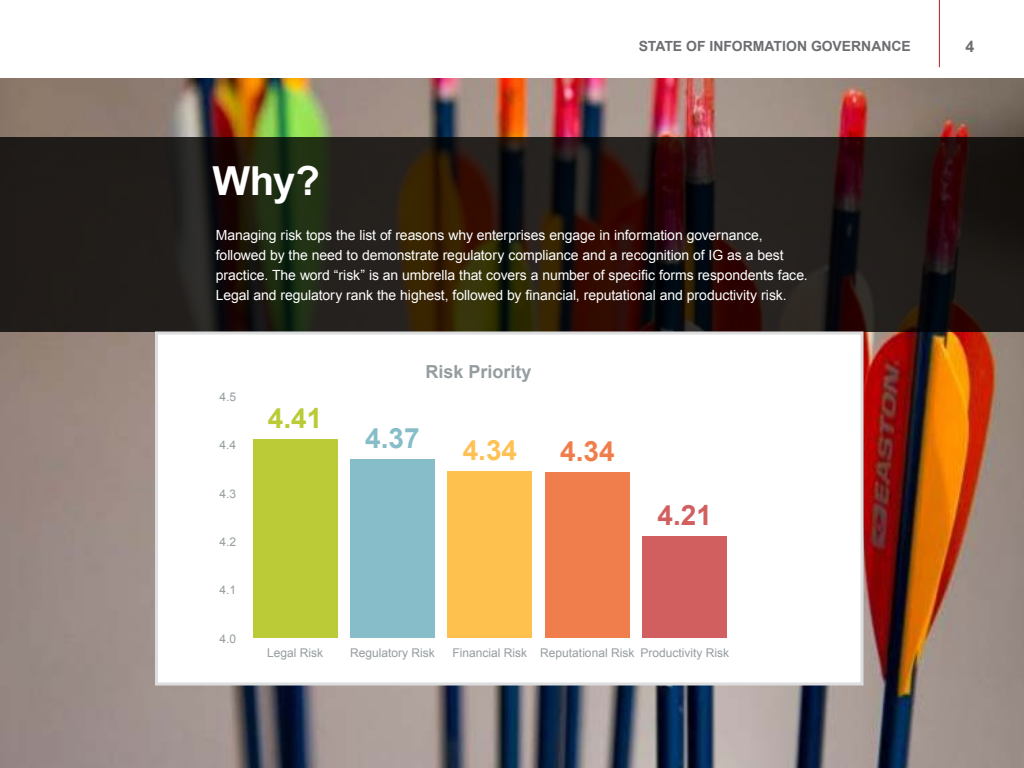
<style>
.page{position:relative;width:1024px;height:768px;background:#fff}
.page>*{position:absolute;margin:0;border:0;box-sizing:border-box;transform-origin:0 0}
.t1{font:700 40px "Arial";color:#fff}
.t2{font:700 28px "Arial";color:#bacb37}
.t3{font:700 28px "Arial";color:#87bdc9}
.t4{font:700 28px "Arial";color:#fec156}
.t5{font:700 28px "Arial";color:#f07e4c}
.t6{font:700 28px "Arial";color:#d25f5f}
.t7{font:700 18px "Arial";color:#959da0}
.t8{font:700 16px "Arial";color:#6d6e71}
.t9{font:14px/20px "Arial";letter-spacing:-.005em;color:#fff}
.t10{font:700 14px "Arial";color:#6d6e71}
.t11{font:12px "Arial";color:#959da0}
</style>
<div class="page">
<hr style="left:939px;top:0;width:1px;height:67px;background:#b1181e">
<img style="left:0;top:78px;width:1024px;height:690px">
<svg style="left:0;top:137px;width:1024px;height:195px;background:#221913"></svg>
<div style="left:155px;top:332px;width:709px;height:354px;background:#fff;border:3px solid #dcddde"></div>
<div style="left:253px;top:439px;width:84px;height:199px;background:#bacb37"></div>
<div style="left:350px;top:459px;width:85px;height:179px;background:#87bdc9"></div>
<div style="left:448px;top:472px;width:84px;height:166px;background:#fec14e"></div>
<div style="left:545px;top:472px;width:85px;height:166px;background:#f07e4c"></div>
<div style="left:642px;top:536px;width:85px;height:102px;background:#d25f5f"></div>
<h1 class="t1" style="left:212px;top:154px;width:109px">WHY?</h1>
<p class="t10" style="left:639px;top:37px;width:274px">STATE OF INFORMATION GOVERNANCE</p>
<p class="t8" style="left:966px;top:35px;width:10px">4</p>
<p class="t9" style="left:216px;top:225px;width:593px">Managing risk tops the list of reasons why enterprises engage in information governance, followed by the need to demonstrate regulatory compliance and a recognition of IG as a best practice. The word “risk” is an umbrella that covers a number of specific forms respondents face.<br>Legal and regulatory rank the highest, followed by financial, reputational and productivity risk.</p>
<p class="t11" style="left:219px;top:392px;width:18px">4.5</p>
<p class="t11" style="left:219px;top:441px;width:18px">4.4</p>
<p class="t11" style="left:219px;top:489px;width:18px">4.3</p>
<p class="t11" style="left:219px;top:537px;width:18px">4.2</p>
<p class="t11" style="left:219px;top:586px;width:18px">4.1</p>
<p class="t11" style="left:219px;top:634px;width:18px">4.0</p>
<h2 class="t2" style="left:268px;top:408px;width:56px">4.41</h2>
<p class="t7" style="left:425px;top:365px;width:108px">RISK PRIORITY</p>
<h2 class="t3" style="left:365px;top:428px;width:56px">4.37</h2>
<h2 class="t4" style="left:463px;top:440px;width:56px">4.34</h2>
<h2 class="t5" style="left:560px;top:441px;width:56px">4.34</h2>
<h2 class="t6" style="left:658px;top:505px;width:56px">4.21</h2>
<p class="t11" style="left:267px;top:648px;width:58px">Legal Risk</p>
<p class="t11" style="left:350px;top:648px;width:86px">Regulatory Risk</p>
<p class="t11" style="left:453px;top:648px;width:278px">Financial Risk Reputational Risk Productivity Risk</p>
</div>
